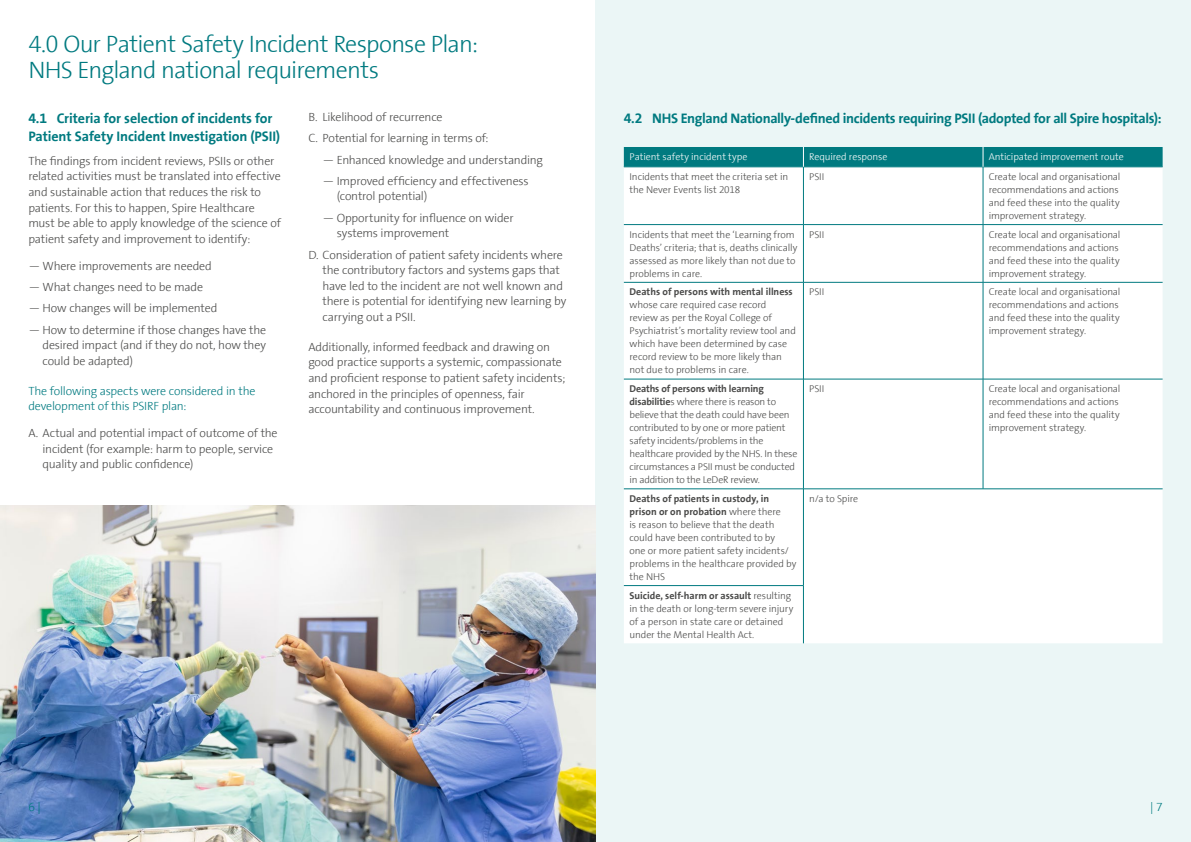
<style>
.page{position:relative;width:1191px;height:842px;background:#fff}
.page>*{position:absolute;margin:0;border:0;box-sizing:border-box;transform-origin:0 0}
.t1{font:300 24px/26.4px "The Sans Spire";letter-spacing:-.035em;color:#007a80}
.t2{font:700 14px/18.2px "The Sans Spire";letter-spacing:-.015em;color:#007a80}
.t3{font:300 12px/15.6px "The Sans Spire";letter-spacing:-.015em;color:#4a4a49}
.t4{font:300 12px/15.6px "The Sans Spire";letter-spacing:-.015em;color:#007a80}
.t5{font:300 10px/13px "The Sans Spire";letter-spacing:-.01em;color:#4a4a49}
.t6{font:300 10px "The Sans Spire";letter-spacing:-.005em;color:#fff}
.t7{font:700 10px "The Sans Spire";color:#4a4a49}
.s1{font-weight:700}
</style>
<div class="page">
<div style="left:595px;top:0;width:596px;height:842px;background:#ebf6f6"></div>
<div style="left:624px;top:168px;width:538px;height:475px;background:#fff"></div>
<hr style="left:624px;top:167px;width:179px;height:1px;background:#007a80">
<hr style="left:803px;top:167px;width:180px;height:1px;background:#007a80">
<hr style="left:803px;top:167px;width:1px;height:57px;background:#007a80">
<hr style="left:983px;top:167px;width:179px;height:1px;background:#007a80">
<hr style="left:983px;top:167px;width:1px;height:57px;background:#007a80">
<hr style="left:624px;top:224px;width:179px;height:1px;background:#007a80">
<hr style="left:803px;top:224px;width:180px;height:1px;background:#007a80">
<hr style="left:803px;top:225px;width:1px;height:57px;background:#007a80">
<hr style="left:983px;top:224px;width:179px;height:1px;background:#007a80">
<hr style="left:983px;top:225px;width:1px;height:57px;background:#007a80">
<hr style="left:624px;top:282px;width:179px;height:1px;background:#007a80">
<hr style="left:803px;top:282px;width:180px;height:1px;background:#007a80">
<hr style="left:803px;top:282px;width:1px;height:97px;background:#007a80">
<hr style="left:983px;top:282px;width:179px;height:1px;background:#007a80">
<hr style="left:983px;top:282px;width:1px;height:97px;background:#007a80">
<hr style="left:624px;top:379px;width:179px;height:1px;background:#007a80">
<hr style="left:803px;top:379px;width:180px;height:1px;background:#007a80">
<hr style="left:803px;top:379px;width:1px;height:110px;background:#007a80">
<hr style="left:983px;top:379px;width:179px;height:1px;background:#007a80">
<hr style="left:983px;top:379px;width:1px;height:110px;background:#007a80">
<hr style="left:624px;top:489px;width:179px;height:1px;background:#007a80">
<hr style="left:803px;top:489px;width:180px;height:1px;background:#007a80">
<hr style="left:803px;top:489px;width:1px;height:96px;background:#007a80">
<hr style="left:983px;top:489px;width:179px;height:1px;background:#007a80">
<hr style="left:624px;top:585px;width:179px;height:1px;background:#007a80">
<hr style="left:803px;top:586px;width:1px;height:57px;background:#007a80">
<div style="left:624px;top:147px;width:538px;height:20px;background:#007a80"></div>
<img style="left:0;top:506px;width:595px;height:336px">
<h1 class="t1" style="left:28px;top:31px;width:451px">4.0 Our Patient Safety Incident Response Plan:<br>NHS England national requirements</h1>
<h2 class="t2" style="left:28px;top:109px;width:253px">4.1 Criteria for selection of incidents for<br>Patient Safety Incident Investigation (PSII)</h2>
<p class="t3" style="left:28px;top:153px;width:254px">The findings from incident reviews, PSIIs or other related activities must be translated into effective and sustainable action that reduces the risk to patients. For this to happen, Spire Healthcare must be able to apply knowledge of the science of patient safety and improvement to identify:</p>
<p class="t3" style="left:28px;top:258px;width:185px">— Where improvements are needed</p>
<p class="t3" style="left:28px;top:279px;width:176px">— What changes need to be made</p>
<p class="t3" style="left:28px;top:301px;width:191px">— How changes will be implemented</p>
<p class="t3" style="left:43px;top:322px;width:225px;text-align:justify;text-indent:-14px">— How to determine if those changes have the desired impact (and if they do not, how they could be adapted)</p>
<p class="t4" style="left:28px;top:383px;width:229px">The following aspects were considered in the development of this PSIRF plan:</p>
<p class="t3" style="left:43px;top:425px;width:237px;text-indent:-14px">A. Actual and potential impact of outcome of the incident (for example: harm to people, service quality and public confidence)</p>
<p class="t3" style="left:308px;top:107px;width:181px;line-height:21.3px">B. Likelihood of recurrence<br>C. Potential for learning in terms of:</p>
<p class="t3" style="left:322px;top:152px;width:222px">— Enhanced knowledge and understanding</p>
<p class="t3" style="left:337px;top:173px;width:193px;text-indent:-14px">— Improved efficiency and effectiveness (control potential)</p>
<p class="t3" style="left:337px;top:210px;width:178px;text-indent:-14px">— Opportunity for influence on wider systems improvement</p>
<p class="t3" style="left:322px;top:247px;width:245px;text-indent:-14px">D. Consideration of patient safety incidents where the contributory factors and systems gaps that have led to the incident are not well known and there is potential for identifying new learning by carrying out a PSII.</p>
<p class="t3" style="left:308px;top:339px;width:258px">Additionally, informed feedback and drawing on good practice supports a systemic, compassionate and proficient response to patient safety incidents; anchored in the principles of openness, fair accountability and continuous improvement.</p>
<h2 class="t2" style="left:624px;top:109px;width:539px">4.2 NHS England Nationally-defined incidents requiring PSII (adopted for all Spire hospitals):</h2>
<p class="t6" style="left:629px;top:151px;width:119px">Patient safety incident type</p>
<p class="t6" style="left:809px;top:151px;width:80px">Required response</p>
<p class="t6" style="left:988px;top:151px;width:137px">Anticipated improvement route</p>
<p class="t5" style="left:629px;top:170px;width:160px">Incidents that meet the criteria set in the Never Events list 2018</p>
<p class="t5" style="left:809px;top:170px;width:17px">PSII</p>
<p class="t5" style="left:988px;top:170px;width:133px">Create local and organisational recommendations and actions and feed these into the quality improvement strategy.</p>
<p class="t5" style="left:629px;top:228px;width:169px">Incidents that meet the ‘Learning from Deaths’ criteria; that is, deaths clinically assessed as more likely than not due to problems in care.</p>
<p class="t5" style="left:809px;top:228px;width:17px">PSII</p>
<p class="t5" style="left:988px;top:228px;width:133px">Create local and organisational recommendations and actions and feed these into the quality improvement strategy.</p>
<p class="t7" style="left:629px;top:286px;width:165px">Deaths of persons with mental illness</p>
<p class="t5" style="left:629px;top:299px;width:168px">whose care required case record review as per the Royal College of Psychiatrist’s mortality review tool and which have been determined by case record review to be more likely than not due to problems in care.</p>
<p class="t5" style="left:809px;top:286px;width:17px">PSII</p>
<p class="t5" style="left:988px;top:286px;width:133px">Create local and organisational recommendations and actions and feed these into the quality improvement strategy.</p>
<p class="t5" style="left:629px;top:382px;width:169px"><span class="s1">Deaths of persons with learning disabilitie</span>s where there is reason to believe that the death could have been contributed to by one or more patient safety incidents/problems in the healthcare provided by the NHS. In these circumstances a PSII must be conducted in addition to the LeDeR review.</p>
<p class="t5" style="left:809px;top:382px;width:17px">PSII</p>
<p class="t5" style="left:988px;top:382px;width:133px">Create local and organisational recommendations and actions and feed these into the quality improvement strategy.</p>
<p class="t5" style="left:629px;top:492px;width:168px"><span class="s1">Deaths of patients in custody, in prison or on probation</span> where there<br>is reason to believe that the death could have been contributed to by<br>one or more patient safety incidents/ problems in the healthcare provided by the NHS</p>
<p class="t5" style="left:809px;top:492px;width:51px">n/a to Spire</p>
<p class="t5" style="left:629px;top:589px;width:165px"><span class="s1">Suicide, self-harm or assault</span> resulting in the death or long-term severe injury of a person in state care or detained under the Mental Health Act.</p>
<p class="t4" style="left:28px;top:799px;width:14px">6|</p>
<p class="t4" style="left:1150px;top:799px;width:14px">|7</p>
</div>
